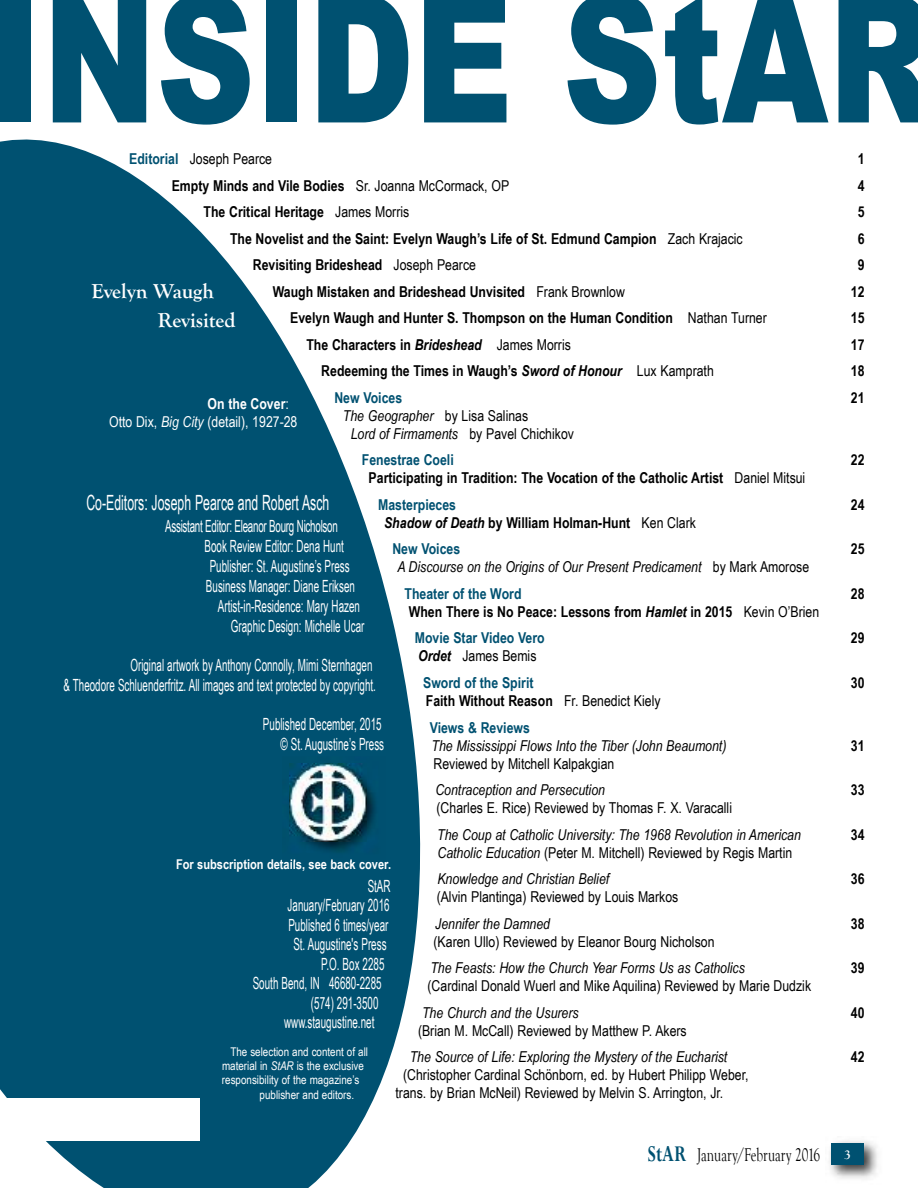
<style>
.page{position:relative;width:918px;height:1188px;background:#fff}
.page>*{position:absolute;margin:0;border:0;box-sizing:border-box;transform-origin:0 0}
.t1{font:900 177.3px "Arial";color:#005171;scale:.77 1}
.t2{font:21px "Arial Narrow";color:#fff;scale:.71 1}
.t3{font:700 21px/28.5px "Goudy Old Style T";color:#fff}
.t4{font:18.9px "Goudy Old Style T";color:#000;scale:.71 1}
.t5{font:16.8px/19.8px "Arial Narrow";color:#fff;text-align:right;scale:.71 1}
.t6{font:16.8px "Arial Narrow";letter-spacing:-.025em;color:#fff;scale:.71 1}
.t7{font:700 15px/26.5px "Arial Narrow";color:#000}
.t8{font:italic 15px/26.5px "Arial Narrow";color:#000}
.t9{font:15px/18px "Arial Narrow";color:#000}
.t10{font:700 15px/26.5px "Arial Narrow";color:#005171;text-align:center}
.t11{font:15px/18px "Arial Narrow";color:#fff}
.t12{font:700 13.5px "Arial Narrow";color:#fff}
.t13{font:700 13.5px "Goudy Old Style T";color:#fff}
.t14{font:12px "Arial Narrow";color:#fff}
.s1{font-weight:700;color:#005171}
.s2{font-weight:400}
.s3{font-style:italic}
.s4{font-style:normal}
.s5{color:#005171}
.s6{font-weight:700}
.s7{font-weight:700;font-style:normal;color:#005171}
.s8{font-style:italic;color:#000}
.s9{font-weight:400;color:#000}
.s10{font-family:"Perpetua";font-weight:700;font-size:25.2px;color:#005171}
</style>
<div class="page">
<img style="left:829px;top:1140px;width:48px;height:39px">
<div style="left:832px;top:1143px;width:32px;height:21px;background:#005171"></div>
<svg style="left:0;top:139px;width:421px;height:1049px;fill:#005171"></svg>
<img style="left:282px;top:756px;width:104px;height:105px">
<img style="left:289px;top:763px;width:77px;height:79px">
<div style="left:1px;top:1098px;width:198px;height:43px;background:#fff"></div>
<h1 class="t1" style="left:-11px;top:-73px;width:1229px">INSIDE StAR</h1>
<p class="t9" style="left:129px;top:150px;width:144px"><span class="s1">Editorial</span> Joseph Pearce</p>
<p class="t7" style="left:858px;top:145px;width:8px">1</p>
<p class="t7" style="left:172px;top:172px;width:339px">Empty Minds and Vile Bodies <span class="s2">Sr. Joanna McCormack, OP</span></p>
<p class="t7" style="left:858px;top:172px;width:8px">4</p>
<p class="t7" style="left:204px;top:198px;width:207px">The Critical Heritage <span class="s2">James Morris</span></p>
<p class="t7" style="left:858px;top:198px;width:8px">5</p>
<p class="t7" style="left:230px;top:225px;width:514px">The Novelist and the Saint: Evelyn Waugh’s Life of St. Edmund Campion <span class="s2">Zach Krajacic</span></p>
<p class="t7" style="left:858px;top:225px;width:8px">6</p>
<p class="t7" style="left:253px;top:251px;width:225px">Revisiting Brideshead <span class="s2">Joseph Pearce</span></p>
<p class="t7" style="left:858px;top:251px;width:8px">9</p>
<p class="t7" style="left:273px;top:278px;width:354px">Waugh Mistaken and Brideshead Unvisited <span class="s2">Frank Brownlow</span></p>
<p class="t7" style="left:851px;top:278px;width:15px">12</p>
<p class="t7" style="left:290px;top:304px;width:478px">Evelyn Waugh and Hunter S. Thompson on the Human Condition <span class="s2">Nathan Turner</span></p>
<p class="t7" style="left:851px;top:304px;width:15px">15</p>
<p class="t7" style="left:306px;top:331px;width:266px">The Characters in <span class="s3">Brideshead</span> <span class="s2">James Morris</span></p>
<p class="t7" style="left:851px;top:331px;width:15px">17</p>
<p class="t7" style="left:321px;top:358px;width:394px">Redeeming the Times in Waugh’s <span class="s3">Sword of Honour</span> <span class="s2">Lux Kamprath</span></p>
<p class="t7" style="left:851px;top:358px;width:15px">18</p>
<p class="t10" style="left:334px;top:384px;width:69px">New Voices</p>
<p class="t7" style="left:851px;top:384px;width:15px">21</p>
<p class="t8" style="left:351px;top:406px;width:225px;line-height:18px;text-indent:-8px">The Geographer <span class="s4">by Lisa Salinas<br></span>Lord of Firmaments <span class="s4">by Pavel Chichikov</span></p>
<p class="t10" style="left:362px;top:447px;width:93px">Fenestrae Coeli</p>
<p class="t7" style="left:851px;top:447px;width:15px">22</p>
<p class="t7" style="left:378px;top:465px;width:429px;text-indent:-10px">Participating in Tradition: The Vocation of the Catholic Artist <span class="s2">Daniel Mitsui<br></span><span class="s5">Masterpieces</span></p>
<h2 class="t3" style="left:158px;top:277px;width:79px;text-indent:-67px">Evelyn Waugh<br>Revisited</h2>
<p class="t11" style="left:109px;top:395px;width:190px;text-indent:98px"><span class="s6">On the Cover</span>:<br>Otto Dix, <span class="s3">Big City</span> (detail), 1927-28</p>
<h2 class="t2" style="left:86px;top:491px;width:344px">Co-Editors: Joseph Pearce and Robert Asch</h2>
<p class="t6" style="left:165px;top:517px;width:245px">Assistant Editor: Eleanor Bourg Nicholson</p>
<p class="t5" style="left:204px;top:536px;width:198px">Book Review Editor: Dena Hunt</p>
<p class="t5" style="left:210px;top:556px;width:199px">Publisher: St. Augustine’s Press</p>
<p class="t5" style="left:206px;top:576px;width:211px">Business Manager: Diane Eriksen</p>
<p class="t5" style="left:218px;top:596px;width:202px">Artist-in-Residence: Mary Hazen</p>
<p class="t5" style="left:231px;top:616px;width:190px">Graphic Design: Michelle Ucar</p>
<p class="t5" style="left:63px;top:655px;width:442px">Original artwork by Anthony Connolly, Mimi Sternhagen<br>&amp; Theodore Schluenderfritz. All images and text protected by copyright.</p>
<p class="t5" style="left:263px;top:714px;width:172px">Published December, 2015 © St. Augustine’s Press</p>
<p class="t7" style="left:851px;top:491px;width:15px">24</p>
<p class="t7" style="left:392px;top:509px;width:305px;text-indent:-8px"><span class="s3">Shadow of Death</span> by William Holman-Hunt <span class="s2">Ken Clark<br></span><span class="s5">New Voices</span></p>
<p class="t7" style="left:851px;top:536px;width:15px">25</p>
<p class="t8" style="left:405px;top:554px;width:406px;text-indent:-7px">A Discourse on the Origins of Our Present Predicament <span class="s4">by Mark Amorose<br></span><span class="s7">Theater of the Word</span></p>
<p class="t7" style="left:851px;top:580px;width:15px">28</p>
<p class="t7" style="left:415px;top:598px;width:406px;text-indent:-6px">When There is No Peace: Lessons from <span class="s3">Hamlet</span> in 2015 <span class="s2">Kevin O’Brien<br></span><span class="s5">Movie Star Video Vero</span></p>
<p class="t7" style="left:851px;top:625px;width:15px">29</p>
<p class="t10" style="left:418px;top:643px;width:120px"><span class="s8">Ordet</span> <span class="s9">James Bemis<br></span>Sword of the Spirit</p>
<p class="t7" style="left:851px;top:669px;width:15px">30</p>
<p class="t7" style="left:426px;top:687px;width:236px">Faith Without Reason <span class="s2">Fr. Benedict Kiely<br></span><span class="s5">Views &amp; Reviews</span></p>
<p class="t8" style="left:432px;top:732px;width:296px">The Mississippi Flows Into the Tiber (John Beaumont)</p>
<p class="t7" style="left:851px;top:732px;width:15px">31</p>
<p class="t9" style="left:434px;top:754px;width:182px">Reviewed by Mitchell Kalpakgian</p>
<p class="t8" style="left:435px;top:776px;width:171px">Contraception and Persecution</p>
<p class="t7" style="left:851px;top:776px;width:15px">33</p>
<p class="t9" style="left:437px;top:799px;width:297px">(Charles E. Rice) Reviewed by Thomas F. X. Varacalli</p>
<p class="t8" style="left:437px;top:821px;width:365px">The Coup at Catholic University: The 1968 Revolution in American</p>
<p class="t7" style="left:851px;top:821px;width:15px">34</p>
<p class="t8" style="left:437px;top:839px;width:356px">Catholic Education <span class="s4">(Peter M. Mitchell) Reviewed by Regis Martin<br></span>Knowledge and Christian Belief</p>
<p class="t12" style="left:176px;top:856px;width:217px">For subscription details, see back cover.</p>
<p class="t7" style="left:851px;top:865px;width:15px">36</p>
<p class="t5" style="left:368px;top:876px;width:34px">StAR</p>
<p class="t5" style="left:288px;top:895px;width:145px">January/February 2016</p>
<p class="t5" style="left:288px;top:915px;width:142px">Published 6 times/year</p>
<p class="t5" style="left:293px;top:934px;width:133px">St. Augustine's Press</p>
<p class="t5" style="left:321px;top:954px;width:91px">P.O. Box 2285</p>
<p class="t5" style="left:253px;top:973px;width:183px">South Bend, IN 46680-2285</p>
<p class="t5" style="left:311px;top:993px;width:97px">(574) 291-3500</p>
<p class="t5" style="left:284px;top:1012px;width:129px">www.staugustine.net</p>
<p class="t9" style="left:437px;top:888px;width:243px">(Alvin Plantinga) Reviewed by Louis Markos</p>
<p class="t8" style="left:435px;top:910px;width:116px">Jennifer the Damned</p>
<p class="t7" style="left:851px;top:910px;width:15px">38</p>
<p class="t9" style="left:434px;top:932px;width:282px">(Karen Ullo) Reviewed by Eleanor Bourg Nicholson</p>
<p class="t8" style="left:430px;top:954px;width:316px">The Feasts: How the Church Year Forms Us as Catholics</p>
<p class="t7" style="left:851px;top:954px;width:15px">39</p>
<p class="t9" style="left:428px;top:977px;width:385px">(Cardinal Donald Wuerl and Mike Aquilina) Reviewed by Marie Dudzik</p>
<p class="t8" style="left:422px;top:999px;width:158px">The Church and the Usurers</p>
<p class="t7" style="left:851px;top:999px;width:15px">40</p>
<p class="t9" style="left:418px;top:1021px;width:270px">(Brian M. McCall) Reviewed by Matthew P. Akers</p>
<p class="t8" style="left:410px;top:1044px;width:319px">The Source of Life: Exploring the Mystery of the Eucharist</p>
<p class="t7" style="left:851px;top:1044px;width:15px">42</p>
<p class="t9" style="left:396px;top:1066px;width:355px;text-indent:8px">(Christopher Cardinal Schönborn, ed. by Hubert Philipp Weber, trans. by Brian McNeil) Reviewed by Melvin S. Arrington, Jr.</p>
<p class="t14" style="left:230px;top:1044px;width:139px">The selection and content of all</p>
<p class="t14" style="left:222px;top:1059px;width:143px">material in <span class="s3">StAR</span> is the exclusive</p>
<p class="t14" style="left:222px;top:1073px;width:139px">responsibility of the magazine’s</p>
<p class="t14" style="left:260px;top:1088px;width:96px">publisher and editors.</p>
<p class="t4" style="left:648px;top:1145px;width:244px"><span class="s10">StAR</span> January/February 2016</p>
<p class="t13" style="left:844px;top:1147px;width:8px">3</p>
</div>
